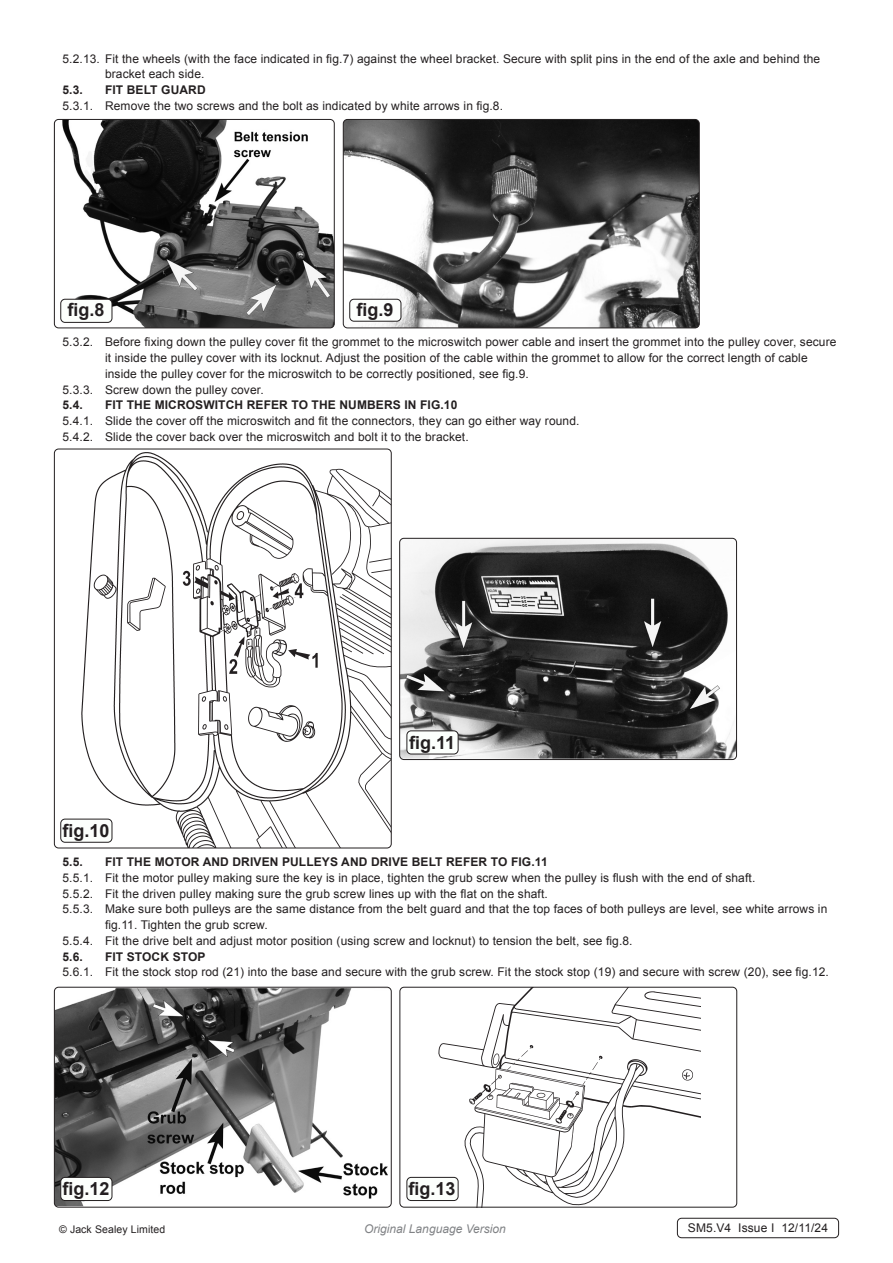
<style>
.page{position:relative;width:893px;height:1263px;background:#fff}
.page>*{position:absolute;margin:0;border:0;box-sizing:border-box;transform-origin:0 0}
.t1{font:700 18px "Arial";color:#231f20}
.Body__Footer{font:12px/15.8px "Arial";letter-spacing:.01em;color:#231f20}
.t2{font:700 12px "Arial";letter-spacing:.01em;color:#231f20}
.t3{font:italic 12px "Arial";color:#808285}
.Body__Justified__7pt{font:10.5px "Arial";letter-spacing:.01em;color:#231f20}
</style>
<div class="page">
<img style="left:54px;top:119px;width:280px;height:209px">
<div style="left:54px;top:119px;width:281px;height:209px;border:1px solid #231f20;border-radius:4px"></div>
<div style="left:61px;top:299px;width:51px;height:23px;background:#fcfffc;border-radius:4px"></div>
<div style="left:60px;top:299px;width:52px;height:24px;border:1px solid #231f20;border-radius:4px"></div>
<img style="left:343px;top:119px;width:356px;height:209px">
<div style="left:343px;top:119px;width:357px;height:209px;border:1px solid #231f20;border-radius:4px"></div>
<div style="left:350px;top:299px;width:51px;height:22px;background:#fcfffc;border-radius:4px"></div>
<div style="left:349px;top:299px;width:52px;height:23px;border:1px solid #231f20;border-radius:4px"></div>
<img style="left:77px;top:449px;width:314px;height:399px">
<div style="left:54px;top:449px;width:338px;height:399px;border:1px solid #231f20;border-radius:4px"></div>
<img style="left:401px;top:538px;width:335px;height:220px">
<div style="left:399px;top:538px;width:338px;height:222px;border:1px solid #231f20;border-radius:4px"></div>
<div style="left:61px;top:819px;width:51px;height:23px;background:#fcfffc;border-radius:4px"></div>
<div style="left:60px;top:819px;width:52px;height:24px;border:1px solid #231f20;border-radius:4px"></div>
<div style="left:407px;top:731px;width:51px;height:23px;background:#fcfffc;border-radius:4px"></div>
<div style="left:406px;top:730px;width:52px;height:24px;border:1px solid #231f20;border-radius:4px"></div>
<img style="left:54px;top:988px;width:334px;height:218px">
<div style="left:54px;top:987px;width:338px;height:220px;border:1px solid #231f20;border-radius:4px"></div>
<img style="left:436px;top:989px;width:265px;height:216px">
<div style="left:399px;top:987px;width:338px;height:220px;border:1px solid #231f20;border-radius:4px"></div>
<div style="left:61px;top:1177px;width:51px;height:23px;background:#fcfffc;border-radius:4px"></div>
<div style="left:60px;top:1177px;width:52px;height:24px;border:1px solid #231f20;border-radius:4px"></div>
<div style="left:407px;top:1177px;width:51px;height:23px;background:#fcfffc;border-radius:4px"></div>
<div style="left:406px;top:1177px;width:52px;height:24px;border:1px solid #231f20;border-radius:4px"></div>
<div style="left:677px;top:1218px;width:162px;height:20px;border:1px solid #231f20;border-radius:4px"></div>
<p class="Body__Footer" style="left:105px;top:51px;width:717px;text-indent:-43px">5.2.13. Fit the wheels (with the face indicated in fig.7) against the wheel bracket. Secure with split pins in the end of the axle and behind the bracket each side.</p>
<p class="t2" style="left:63px;top:82px;width:22px">5.3.</p>
<p class="t2" style="left:105px;top:82px;width:102px">FIT BELT GUARD</p>
<p class="Body__Footer" style="left:63px;top:98px;width:442px">5.3.1. Remove the two screws and the bolt as indicated by white arrows in fig.8.</p>
<p class="t1" style="left:67px;top:297px;width:39px">fig.8</p>
<p class="t1" style="left:356px;top:297px;width:39px">fig.9</p>
<p class="Body__Footer" style="left:105px;top:334px;width:733px;text-indent:-43px">5.3.2. Before fixing down the pulley cover fit the grommet to the microswitch power cable and insert the grommet into the pulley cover, secure it inside the pulley cover with its locknut. Adjust the position of the cable within the grommet to allow for the correct length of cable inside the pulley cover for the microswitch to be correctly positioned, see fig.9.</p>
<p class="Body__Footer" style="left:63px;top:382px;width:203px">5.3.3. Screw down the pulley cover.</p>
<p class="t2" style="left:63px;top:397px;width:22px">5.4.</p>
<p class="t2" style="left:105px;top:397px;width:354px">FIT THE MICROSWITCH REFER TO THE NUMBERS IN FIG.10</p>
<p class="Body__Footer" style="left:63px;top:413px;width:518px">5.4.1. Slide the cover off the microswitch and fit the connectors, they can go either way round.</p>
<p class="Body__Footer" style="left:63px;top:429px;width:408px">5.4.2. Slide the cover back over the microswitch and bolt it to the bracket.</p>
<p class="t1" style="left:62px;top:819px;width:49px">fig.10</p>
<p class="t1" style="left:409px;top:730px;width:48px">fig.11</p>
<p class="t2" style="left:63px;top:854px;width:22px">5.5.</p>
<p class="t2" style="left:105px;top:854px;width:444px">FIT THE MOTOR AND DRIVEN PULLEYS AND DRIVE BELT REFER TO FIG.11</p>
<p class="Body__Footer" style="left:63px;top:870px;width:694px">5.5.1. Fit the motor pulley making sure the key is in place, tighten the grub screw when the pulley is flush with the end of shaft.</p>
<p class="Body__Footer" style="left:63px;top:886px;width:487px">5.5.2. Fit the driven pulley making sure the grub screw lines up with the flat on the shaft.</p>
<p class="Body__Footer" style="left:105px;top:901px;width:724px;text-indent:-43px">5.5.3. Make sure both pulleys are the same distance from the belt guard and that the top faces of both pulleys are level, see white arrows in fig.11. Tighten the grub screw.</p>
<p class="Body__Footer" style="left:63px;top:933px;width:572px">5.5.4. Fit the drive belt and adjust motor position (using screw and locknut) to tension the belt, see fig.8.</p>
<p class="t2" style="left:63px;top:948px;width:22px">5.6.</p>
<p class="t2" style="left:105px;top:948px;width:102px">FIT STOCK STOP</p>
<p class="Body__Footer" style="left:63px;top:964px;width:768px">5.6.1. Fit the stock stop rod (21) into the base and secure with the grub screw. Fit the stock stop (19) and secure with screw (20), see fig.12.</p>
<p class="t1" style="left:62px;top:1177px;width:49px">fig.12</p>
<p class="t1" style="left:408px;top:1177px;width:49px">fig.13</p>
<p class="Body__Justified__7pt" style="left:59px;top:1222px;width:108px">© Jack Sealey Limited</p>
<p class="t3" style="left:364px;top:1221px;width:143px">Original Language Version</p>
<p class="Body__Footer" style="left:688px;top:1219px;width:142px">SM5.V4 Issue I 12/11/24</p>
</div>
